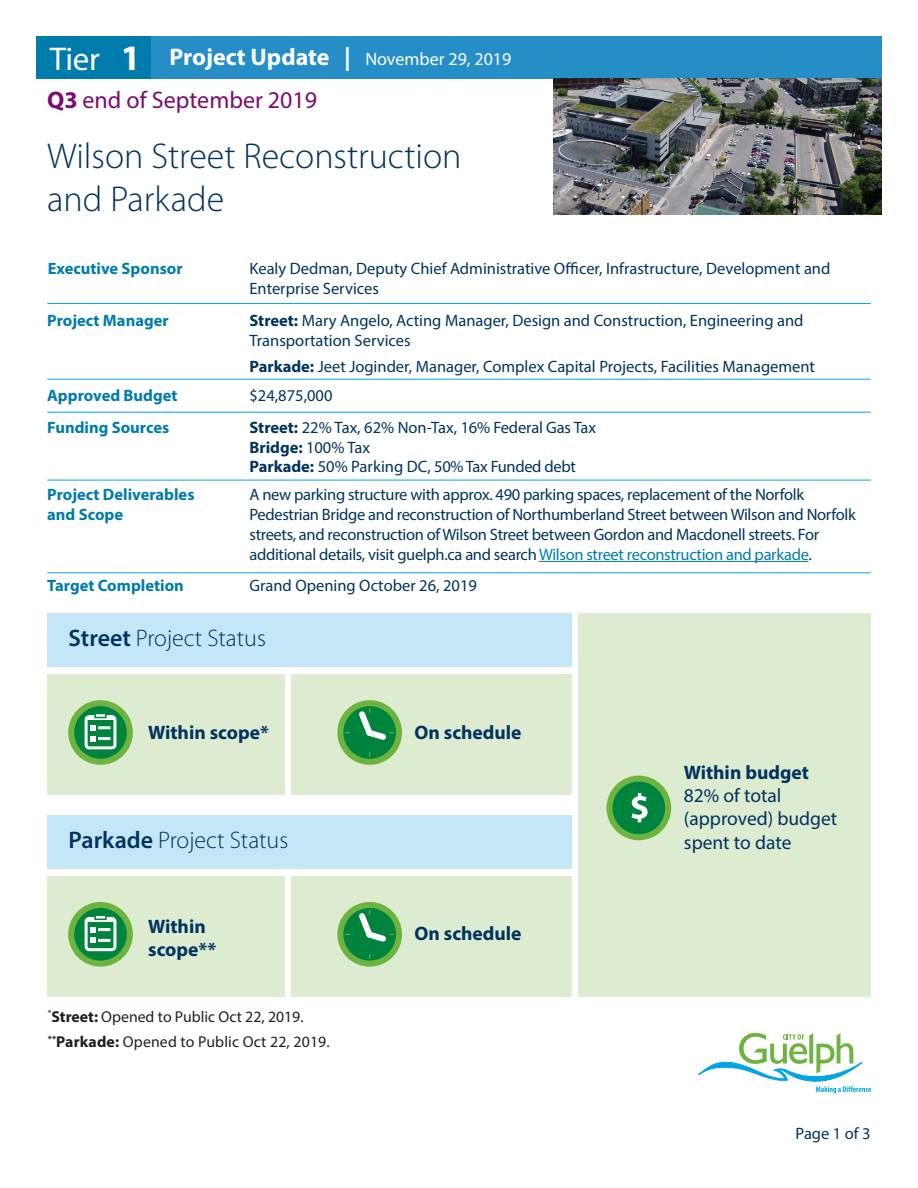
<style>
.page{position:relative;width:918px;height:1188px;background:#fff}
.page>*{position:absolute;margin:0;border:0;box-sizing:border-box;transform-origin:0 0}
.t1{font:300 36px/43.2px "Myriad Pro";color:#00345e}
.t2{font:300 24px "Myriad Pro";color:#00345e}
.t3{font:24px "Myriad Pro";color:#7e0a6d}
.t4{font:700 19.5px/23.4px "Myriad Pro";color:#00345e}
.t5{font:19.5px/23.4px "Myriad Pro";color:#00345e}
.t6{font:18px "Myriad Pro";color:#fff}
.t7{font:16.5px/19.8px "Myriad Pro";letter-spacing:-.015em;color:#00345e}
.t8{font:700 16.5px/19.8px "Myriad Pro";color:#007cac}
.t9{font:15.75px/25.7px "Myriad Pro";letter-spacing:.005em;color:#231f20}
.s1{font-size:33px}
.s2{font-weight:700;font-size:36px}
.s3{font-weight:700;font-size:24px}
.s4{font-weight:700}
.s5{color:#007cac}
.s6{font-weight:600}
</style>
<div class="page">
<div style="left:36px;top:36px;width:116px;height:42px;background:#007cac"></div>
<div style="left:152px;top:36px;width:730px;height:42px;background:#258ec7"></div>
<div style="left:48px;top:613px;width:524px;height:54px;background:#c4e7f8"></div>
<div style="left:48px;top:815px;width:524px;height:53px;background:#c4e7f8"></div>
<div style="left:48px;top:674px;width:527px;height:121px;background:#ddebd1"></div>
<div style="left:578px;top:613px;width:293px;height:384px;background:#ddebd1"></div>
<div style="left:48px;top:876px;width:527px;height:121px;background:#ddebd1"></div>
<svg style="left:698px;top:1033px;width:173px;height:60px"></svg>
<img style="left:554px;top:78px;width:328px;height:136px">
<div style="left:285px;top:674px;width:6px;height:134px;background:#fff"></div>
<div style="left:285px;top:876px;width:6px;height:134px;background:#fff"></div>
<div style="left:572px;top:674px;width:6px;height:134px;background:#fff"></div>
<div style="left:572px;top:876px;width:6px;height:134px;background:#fff"></div>
<svg style="left:71px;top:703px;width:59px;height:59px;background:#198f42"></svg>
<div style="left:68px;top:700px;width:65px;height:65px;border:6px solid #6cb43f;border-radius:50%"></div>
<div style="left:85px;top:715px;width:31px;height:34px;border:3px solid #fff;border-radius:3px"></div>
<hr style="left:86px;top:718px;width:29px;height:2px;background:#fff">
<svg style="left:90px;top:725px;width:20px;height:16px"></svg>
<svg style="left:94px;top:712px;width:13px;height:7px"></svg>
<svg style="left:71px;top:905px;width:59px;height:59px;background:#178e42"></svg>
<div style="left:68px;top:902px;width:65px;height:65px;border:6px solid #6cb43f;border-radius:50%"></div>
<div style="left:85px;top:917px;width:31px;height:34px;border:3px solid #fff;border-radius:3px"></div>
<hr style="left:86px;top:920px;width:29px;height:2px;background:#fff">
<svg style="left:90px;top:927px;width:20px;height:5px"></svg>
<svg style="left:90px;top:938px;width:20px;height:5px"></svg>
<svg style="left:94px;top:914px;width:13px;height:7px"></svg>
<svg style="left:340px;top:703px;width:59px;height:59px"></svg>
<div style="left:337px;top:700px;width:65px;height:65px;border:6px solid #6cb43f;border-radius:50%"></div>
<svg style="left:345px;top:706px;width:49px;height:38px;background:#309a57"></svg>
<svg style="left:340px;top:905px;width:59px;height:59px"></svg>
<div style="left:337px;top:902px;width:65px;height:65px;border:6px solid #6cb43f;border-radius:50%"></div>
<svg style="left:345px;top:908px;width:49px;height:38px;background:#2f9a57"></svg>
<div style="left:609px;top:779px;width:59px;height:58px;background:#00843d;border-radius:50%"></div>
<div style="left:606px;top:776px;width:65px;height:64px;border:6px solid #6cb43f;border-radius:50%"></div>
<svg style="left:632px;top:793px;width:16px;height:29px"></svg>
<hr style="left:539px;top:561px;width:269px;height:1px;background:#007cac">
<hr style="left:47px;top:303px;width:824px;height:1px;background:#00a6e4">
<hr style="left:47px;top:379px;width:824px;height:1px;background:#00a6e4">
<hr style="left:47px;top:412px;width:824px;height:1px;background:#00a6e4">
<hr style="left:47px;top:480px;width:824px;height:1px;background:#00a6e4">
<hr style="left:47px;top:572px;width:824px;height:1px;background:#00a6e4">
<p class="t6" style="left:50px;top:47px;width:463px"><span class="s1">Tier</span> <span class="s2">1</span> <span class="s3">Project Update |</span> November 29, 2019</p>
<h2 class="t3" style="left:47px;top:85px;width:271px"><span class="s4">Q3</span> end of September 2019</h2>
<h1 class="t1" style="left:47px;top:135px;width:416px">Wilson Street Reconstruction and Parkade</h1>
<p class="t8" style="left:48px;top:258px;width:136px">Executive Sponsor</p>
<p class="t7" style="left:249px;top:258px;width:582px">Kealy Dedman, Deputy Chief Administrative Officer, Infrastructure, Development and<br>Enterprise Services</p>
<p class="t8" style="left:47px;top:310px;width:123px">Project Manager</p>
<p class="t7" style="left:249px;top:310px;width:556px"><span class="s4">Street:</span> Mary Angelo, Acting Manager, Design and Construction, Engineering and<br>Transportation Services</p>
<p class="t7" style="left:249px;top:356px;width:567px"><span class="s4">Parkade:</span> Jeet Joginder, Manager, Complex Capital Projects, Facilities Management</p>
<p class="t8" style="left:47px;top:385px;width:132px">Approved Budget</p>
<p class="t7" style="left:249px;top:386px;width:85px">$24,875,000</p>
<p class="t8" style="left:47px;top:417px;width:123px">Funding Sources</p>
<p class="t7" style="left:249px;top:417px;width:348px"><span class="s4">Street:</span> 22% Tax, 62% Non-Tax, 16% Federal Gas Tax<br><span class="s4">Bridge:</span> 100% Tax<br><span class="s4">Parkade:</span> 50% Parking DC, 50% Tax Funded debt</p>
<p class="t8" style="left:47px;top:484px;width:149px">Project Deliverables and Scope</p>
<p class="t7" style="left:249px;top:485px;width:608px">A new parking structure with approx. 490 parking spaces, replacement of the Norfolk Pedestrian Bridge and reconstruction of Northumberland Street between Wilson and Norfolk streets, and reconstruction of Wilson Street between Gordon and Macdonell streets. For additional details, visit guelph.ca and search <span class="s5">Wilson street reconstruction and parkade</span>.</p>
<p class="t8" style="left:47px;top:575px;width:138px">Target Completion</p>
<p class="t7" style="left:249px;top:576px;width:229px">Grand Opening October 26, 2019</p>
<h2 class="t2" style="left:69px;top:625px;width:199px"><span class="s6">Street</span> Project Status</h2>
<p class="t4" style="left:148px;top:720px;width:122px">Within scope*</p>
<p class="t4" style="left:414px;top:720px;width:109px">On schedule</p>
<h2 class="t2" style="left:69px;top:827px;width:221px"><span class="s6">Parkade</span> Project Status</h2>
<p class="t4" style="left:148px;top:914px;width:70px">Within scope**</p>
<p class="t4" style="left:414px;top:921px;width:109px">On schedule</p>
<p class="t9" style="left:48px;top:1003px;width:284px"><sup>*</sup><span class="s4">Street:</span> Opened to Public Oct 22, 2019. <sup>**</sup><span class="s4">Parkade:</span> Opened to Public Oct 22, 2019.</p>
<p class="t4" style="left:684px;top:760px;width:126px">Within budget</p>
<p class="t5" style="left:684px;top:783px;width:155px">82% of total (approved) budget spent to date</p>
<p class="t7" style="left:796px;top:1123px;width:77px">Page 1 of 3</p>
</div>
